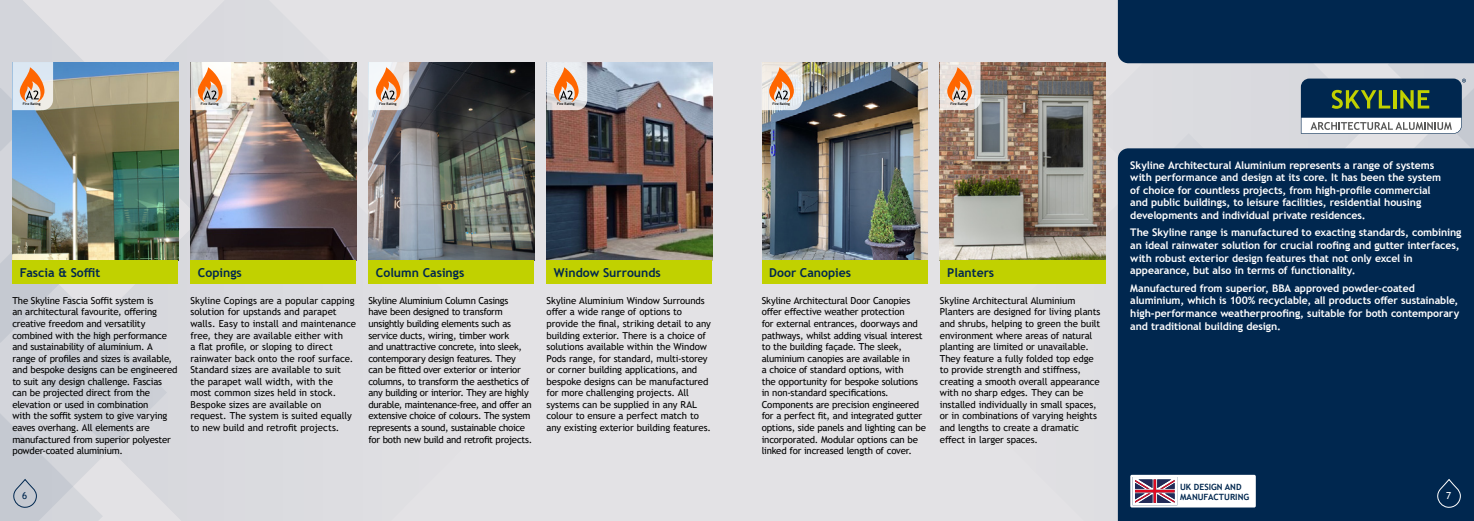
<style>
.page{position:relative;width:1474px;height:521px;background:#fff}
.page>*{position:absolute;margin:0;border:0;box-sizing:border-box;transform-origin:0 0}
.t1{font:700 12.25px "Trebuchet MS";color:#00274f}
.t2{font:700 10.5px/12.6px "Trebuchet MS";letter-spacing:-.01em;color:#fff}
.t3{font:9.62px/11.5px "Trebuchet MS";letter-spacing:-.015em;color:#000}
.t4{font:9.62px "Trebuchet MS";color:#00274f}
.t5{font:9.62px "Trebuchet MS";color:#fff}
.t6{font:700 8.58px "Trebuchet MS";color:#00274f}
.t7{font:700 3.41px "Trebuchet MS";color:#000}
</style>
<div class="page">
<div style="left:0;top:0;width:737px;height:521px;background:#e3e2e5"></div>
<svg style="left:40px;top:265px;width:147px;height:256px;fill:#d7d8dd"></svg>
<svg style="left:164px;top:39px;width:193px;height:226px;fill:#dadadf"></svg>
<svg style="left:0;top:151px;width:128px;height:192px;fill:#d3d5db"></svg>
<div style="left:737px;top:0;width:736px;height:521px;background:#e3e2e5"></div>
<img style="left:190px;top:62px;width:166px;height:198px">
<img style="left:12px;top:62px;width:166px;height:198px">
<img style="left:368px;top:62px;width:166px;height:198px">
<img style="left:762px;top:62px;width:165px;height:198px">
<img style="left:546px;top:62px;width:166px;height:198px">
<img style="left:939px;top:62px;width:166px;height:198px">
<div style="left:12px;top:260px;width:166px;height:24px;background:#c1d100"></div>
<div style="left:368px;top:260px;width:166px;height:24px;background:#c1d100"></div>
<div style="left:546px;top:260px;width:166px;height:24px;background:#c1d100"></div>
<div style="left:939px;top:260px;width:166px;height:24px;background:#c1d100"></div>
<div style="left:190px;top:260px;width:166px;height:24px;background:#c1d100"></div>
<div style="left:761px;top:260px;width:166px;height:24px;background:#c1d100"></div>
<div style="left:1117px;top:151px;width:356px;height:370px;background:#00274f"></div>
<svg style="left:939px;top:62px;width:41px;height:48px"></svg>
<svg style="left:762px;top:62px;width:40px;height:48px"></svg>
<svg style="left:546px;top:62px;width:41px;height:48px"></svg>
<svg style="left:368px;top:62px;width:41px;height:48px"></svg>
<svg style="left:190px;top:62px;width:41px;height:48px"></svg>
<svg style="left:1117px;top:0;width:356px;height:151px"></svg>
<svg style="left:0;top:0;width:87px;height:151px"></svg>
<svg style="left:1130px;top:475px;width:125px;height:32px;background:#e1d6dd"></svg>
<svg style="left:0;top:345px;width:103px;height:176px"></svg>
<div style="left:1371px;top:345px;width:102px;height:176px;background:#00274f"></div>
<p class="t7" style="left:23px;top:102px;width:19px">Fire Rating</p>
<p class="t7" style="left:201px;top:102px;width:19px">Fire Rating</p>
<p class="t7" style="left:379px;top:102px;width:19px">Fire Rating</p>
<p class="t7" style="left:557px;top:102px;width:19px">Fire Rating</p>
<p class="t7" style="left:772px;top:102px;width:19px">Fire Rating</p>
<p class="t7" style="left:950px;top:102px;width:19px">Fire Rating</p>
<p class="t1" style="left:20px;top:265px;width:82px">Fascia &amp; Soffit</p>
<p class="t1" style="left:198px;top:265px;width:45px">Copings</p>
<p class="t1" style="left:376px;top:265px;width:90px">Column Casings</p>
<p class="t1" style="left:554px;top:265px;width:108px">Window Surrounds</p>
<p class="t1" style="left:769px;top:265px;width:83px">Door Canopies</p>
<p class="t1" style="left:947px;top:265px;width:48px">Planters</p>
<p class="t3" style="left:12px;top:295px;width:167px">The Skyline Fascia Soffit system is<br>an architectural favourite, offering creative freedom and versatility combined with the high performance and sustainability of aluminium. A range of profiles and sizes is available, and bespoke designs can be engineered to suit any design challenge. Fascias can be projected direct from the elevation or used in combination<br>with the soffit system to give varying eaves overhang. All elements are manufactured from superior polyester powder-coated aluminium.</p>
<p class="t3" style="left:368px;top:295px;width:165px">Skyline Aluminium Column Casings<br>have been designed to transform unsightly building elements such as service ducts, wiring, timber work<br>and unattractive concrete, into sleek, contemporary design features. They can be fitted over exterior or interior columns, to transform the aesthetics of any building or interior. They are highly durable, maintenance-free, and offer an extensive choice of colours. The system represents a sound, sustainable choice for both new build and retrofit projects.</p>
<p class="t3" style="left:546px;top:295px;width:166px">Skyline Aluminium Window Surrounds offer a wide range of options to provide the final, striking detail to any building exterior. There is a choice of solutions available within the Window Pods range, for standard, multi-storey or corner building applications, and bespoke designs can be manufactured for more challenging projects. All systems can be supplied in any RAL colour to ensure a perfect match to any existing exterior building features.</p>
<p class="t3" style="left:761px;top:295px;width:166px">Skyline Architectural Door Canopies offer effective weather protection<br>for external entrances, doorways and pathways, whilst adding visual interest to the building façade. The sleek, aluminium canopies are available in<br>a choice of standard options, with<br>the opportunity for bespoke solutions in non-standard specifications.<br>Components are precision engineered for a perfect fit, and integrated gutter options, side panels and lighting can be incorporated. Modular options can be linked for increased length of cover.</p>
<p class="t3" style="left:939px;top:295px;width:162px">Skyline Architectural Aluminium Planters are designed for living plants and shrubs, helping to green the built environment where areas of natural planting are limited or unavailable.<br>They feature a fully folded top edge to provide strength and stiffness, creating a smooth overall appearance with no sharp edges. They can be installed individually in small spaces, or in combinations of varying heights and lengths to create a dramatic effect in larger spaces.</p>
<p class="t3" style="left:190px;top:295px;width:167px">Skyline Copings are a popular capping solution for upstands and parapet walls. Easy to install and maintenance free, they are available either with<br>a flat profile, or sloping to direct rainwater back onto the roof surface.<br>Standard sizes are available to suit the parapet wall width, with the most common sizes held in stock.<br>Bespoke sizes are available on request. The system is suited equally to new build and retrofit projects.</p>
<p class="t2" style="left:1130px;top:158px;width:312px">Skyline Architectural Aluminium represents a range of systems with performance and design at its core. It has been the system of choice for countless projects, from high-profile commercial and public buildings, to leisure facilities, residential housing developments and individual private residences.</p>
<p class="t2" style="left:1130px;top:226px;width:333px">The Skyline range is manufactured to exacting standards, combining an ideal rainwater solution for crucial roofing and gutter interfaces, with robust exterior design features that not only excel in appearance, but also in terms of functionality.</p>
<p class="t2" style="left:1130px;top:282px;width:330px">Manufactured from superior, BBA approved powder-coated aluminium, which is 100% recyclable, all products offer sustainable, high-performance weatherproofing, suitable for both contemporary and traditional building design.</p>
<p class="t6" style="left:1180px;top:481px;width:63px">UK DESIGN AND</p>
<p class="t4" style="left:22px;top:490px;width:7px">6</p>
<p class="t6" style="left:1180px;top:492px;width:71px">MANUFACTURING</p>
<p class="t5" style="left:1446px;top:490px;width:7px">7</p>
</div>
